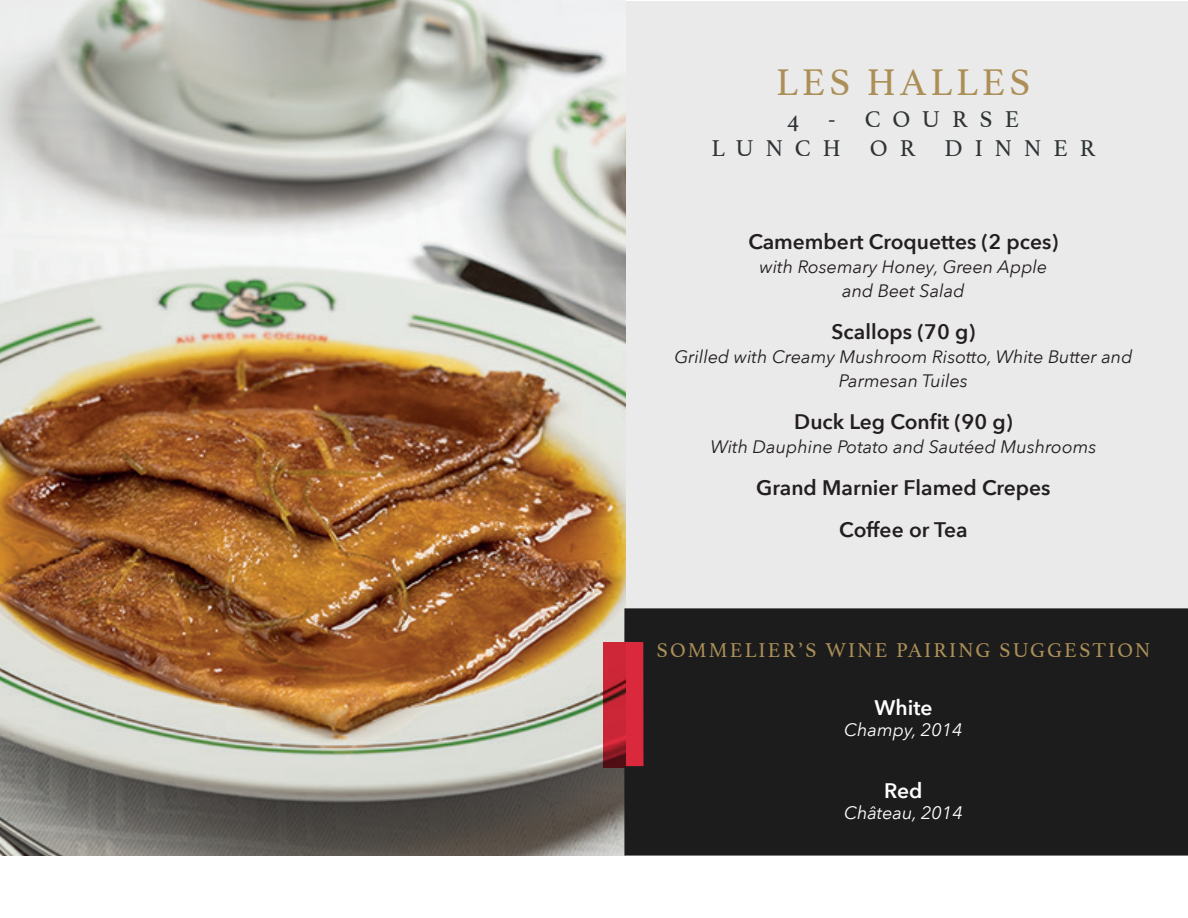
<style>
.page{position:relative;width:1188px;height:918px;background:#fff}
.page>*{position:absolute;margin:0;border:0;box-sizing:border-box;transform-origin:0 0}
.t1{font:39px "Athelas";letter-spacing:.1em;color:#ab8f57}
.t2{font:24px/28.8px "Athelas";letter-spacing:.5em;color:#2e3335;text-align:center}
.t3{font:600 21px/42px "Avenir Next";color:#231f20;text-align:center}
.t4{font:21px "Athelas";letter-spacing:.1em;color:#ab8f57}
.t5{font:600 21px "Avenir Next";color:#fff}
.t6{font:italic 18px/24px "Avenir Next";color:#231f20;text-align:center}
.t7{font:italic 18px "Avenir Next";color:#fff}
</style>
<div class="page">
<div style="left:551px;top:1px;width:637px;height:824px;background:#ebeaea"></div>
<img style="left:0;top:0;width:625px;height:856px">
<svg style="left:603px;top:642px;width:21px;height:125px;background:#b32230"></svg>
<div style="left:624px;top:608px;width:564px;height:248px;background:#1c1c1c"></div>
<h1 class="t1" style="left:776px;top:51px;width:256px">LES HALLES</h1>
<h2 class="t2" style="left:711px;top:104px;width:386px">4 - COURSE<br>LUNCH OR DINNER</h2>
<p class="t3" style="left:748px;top:220px;width:312px">Camembert Croquettes (2 pces)</p>
<p class="t6" style="left:760px;top:254px;width:289px">with Rosemary Honey, Green Apple and Beet Salad</p>
<p class="t3" style="left:832px;top:310px;width:145px">Scallops (70 g)</p>
<p class="t6" style="left:674px;top:344px;width:460px">Grilled with Creamy Mushroom Risotto, White Butter and<br>Parmesan Tuiles</p>
<p class="t3" style="left:794px;top:400px;width:220px">Duck Leg Confit (90 g)</p>
<p class="t6" style="left:710px;top:434px;width:388px">With Dauphine Potato and Sautéed Mushrooms</p>
<p class="t3" style="left:756px;top:466px;width:296px">Grand Marnier Flamed Crepes<br>Coffee or Tea</p>
<p class="t4" style="left:656px;top:633px;width:495px">SOMMELIER’S WINE PAIRING SUGGESTION</p>
<p class="t5" style="left:874px;top:690px;width:60px">White</p>
<p class="t7" style="left:844px;top:715px;width:120px">Champy, 2014</p>
<p class="t5" style="left:884px;top:772px;width:40px">Red</p>
<p class="t7" style="left:844px;top:797px;width:120px">Château, 2014</p>
</div>
